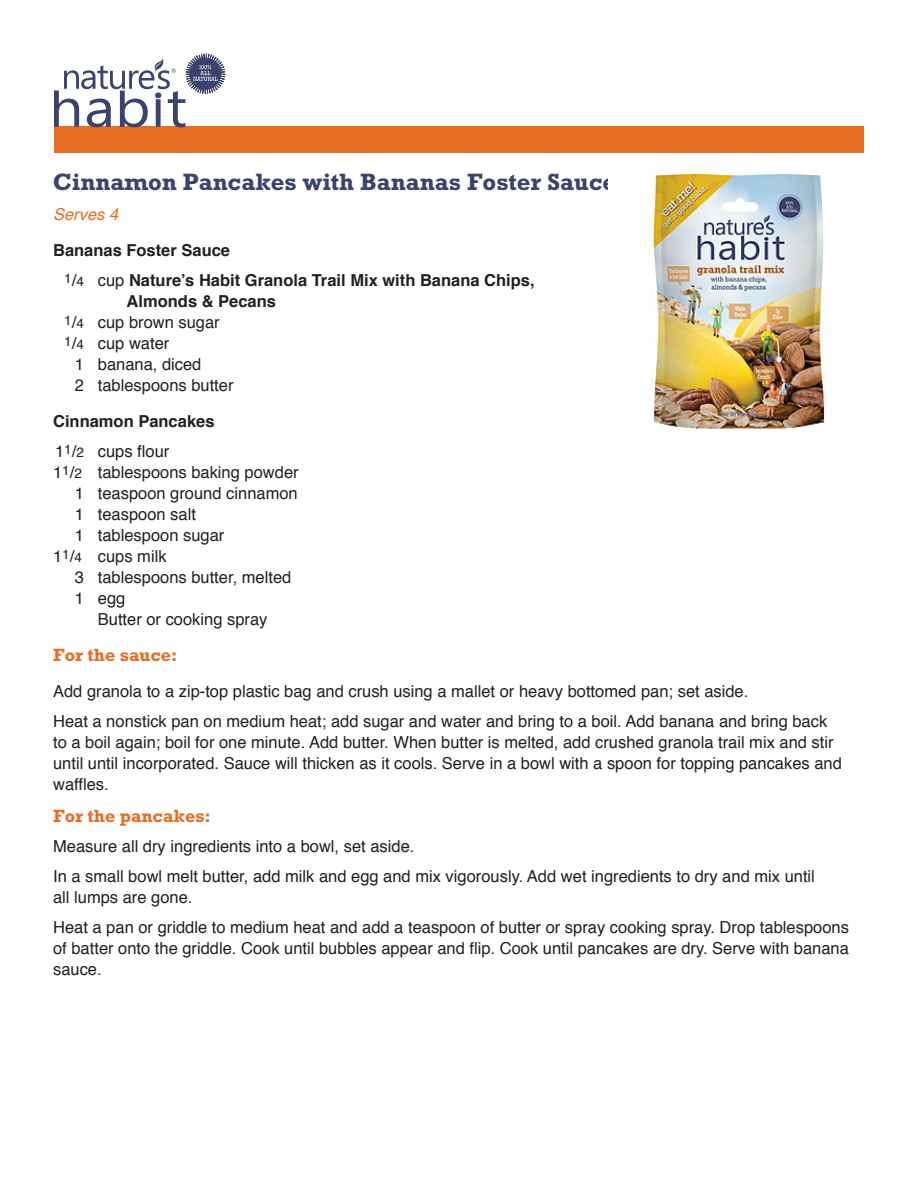
<style>
.page{position:relative;width:918px;height:1188px;background:#fff}
.page>*{position:absolute;margin:0;border:0;box-sizing:border-box;transform-origin:0 0}
.t1{font:700 24px "Rockwell";color:#3a426d}
.t2{font:700 18px "Rockwell";color:#e66d24}
.t3{font:16.5px/30px "Helvetica";color:#231f20}
.t4{font:700 16.5px/30px "Helvetica";color:#231f20}
.t5{font:italic 16.5px "Helvetica";color:#e66d24}
.s1{font-weight:400}
.s2{font-weight:400;font-size:13.5px}
.s3{font-size:13.5px}
</style>
<div class="page">
<div style="left:54px;top:126px;width:810px;height:27px;background:#e66d24"></div>
<svg style="left:54px;top:54px;width:171px;height:73px"></svg>
<img style="left:650px;top:171px;width:176px;height:259px">
<h1 class="t1" style="left:53px;top:168px;width:565px">Cinnamon Pancakes with Bananas Foster Sauce</h1>
<p class="t5" style="left:53px;top:201px;width:67px">Serves 4</p>
<p class="t4" style="left:64px;top:236px;width:472px;text-indent:-11px">Bananas Foster Sauce<br><sup>1</sup><span class="s1">/</span><span class="s2">4</span> <span class="s1">cup</span> Nature’s Habit Granola Trail Mix with Banana Chips,</p>
<p class="t4" style="left:127px;top:287px;width:151px">Almonds &amp; Pecans</p>
<p class="t3" style="left:64px;top:308px;width:157px"><sup>1</sup>/<span class="s3">4</span> cup brown sugar</p>
<p class="t3" style="left:64px;top:329px;width:107px"><sup>1</sup>/<span class="s3">4</span> cup water</p>
<p class="t3" style="left:75px;top:350px;width:128px">1 banana, diced</p>
<p class="t3" style="left:75px;top:371px;width:160px">2 tablespoons butter</p>
<p class="t4" style="left:53px;top:407px;width:163px">Cinnamon Pancakes<br><span class="s1">1</span><sup>1</sup><span class="s1">/</span><span class="s2">2</span> <span class="s1">cups flour</span></p>
<p class="t3" style="left:53px;top:458px;width:247px">1<sup>1</sup>/<span class="s3">2</span> tablespoons baking powder</p>
<p class="t3" style="left:75px;top:479px;width:225px">1 teaspoon ground cinnamon</p>
<p class="t3" style="left:75px;top:500px;width:123px">1 teaspoon salt</p>
<p class="t3" style="left:75px;top:521px;width:151px">1 tablespoon sugar</p>
<p class="t3" style="left:53px;top:542px;width:115px">1<sup>1</sup>/<span class="s3">4</span> cups milk</p>
<p class="t3" style="left:75px;top:563px;width:218px">3 tablespoons butter, melted</p>
<p class="t3" style="left:75px;top:584px;width:52px">1 egg</p>
<p class="t3" style="left:98px;top:605px;width:171px">Butter or cooking spray</p>
<p class="t2" style="left:53px;top:645px;width:126px">For the sauce:</p>
<p class="t3" style="left:53px;top:677px;width:776px">Add granola to a zip-top plastic bag and crush using a mallet or heavy bottomed pan; set aside.<br>Heat a nonstick pan on medium heat; add sugar and water and bring to a boil. Add banana and bring back</p>
<p class="t3" style="left:53px;top:732px;width:790px;line-height:21px">to a boil again; boil for one minute. Add butter. When butter is melted, add crushed granola trail mix and stir until until incorporated. Sauce will thicken as it cools. Serve in a bowl with a spoon for topping pancakes and waffles.</p>
<p class="t2" style="left:53px;top:805px;width:159px">For the pancakes:</p>
<p class="t3" style="left:53px;top:831px;width:763px">Measure all dry ingredients into a bowl, set aside.<br>In a small bowl melt butter, add milk and egg and mix vigorously. Add wet ingredients to dry and mix until</p>
<p class="t3" style="left:53px;top:882px;width:797px">all lumps are gone.<br>Heat a pan or griddle to medium heat and add a teaspoon of butter or spray cooking spray. Drop tablespoons</p>
<p class="t3" style="left:53px;top:938px;width:797px;line-height:21px">of batter onto the griddle. Cook until bubbles appear and flip. Cook until pancakes are dry. Serve with banana sauce.</p>
</div>
